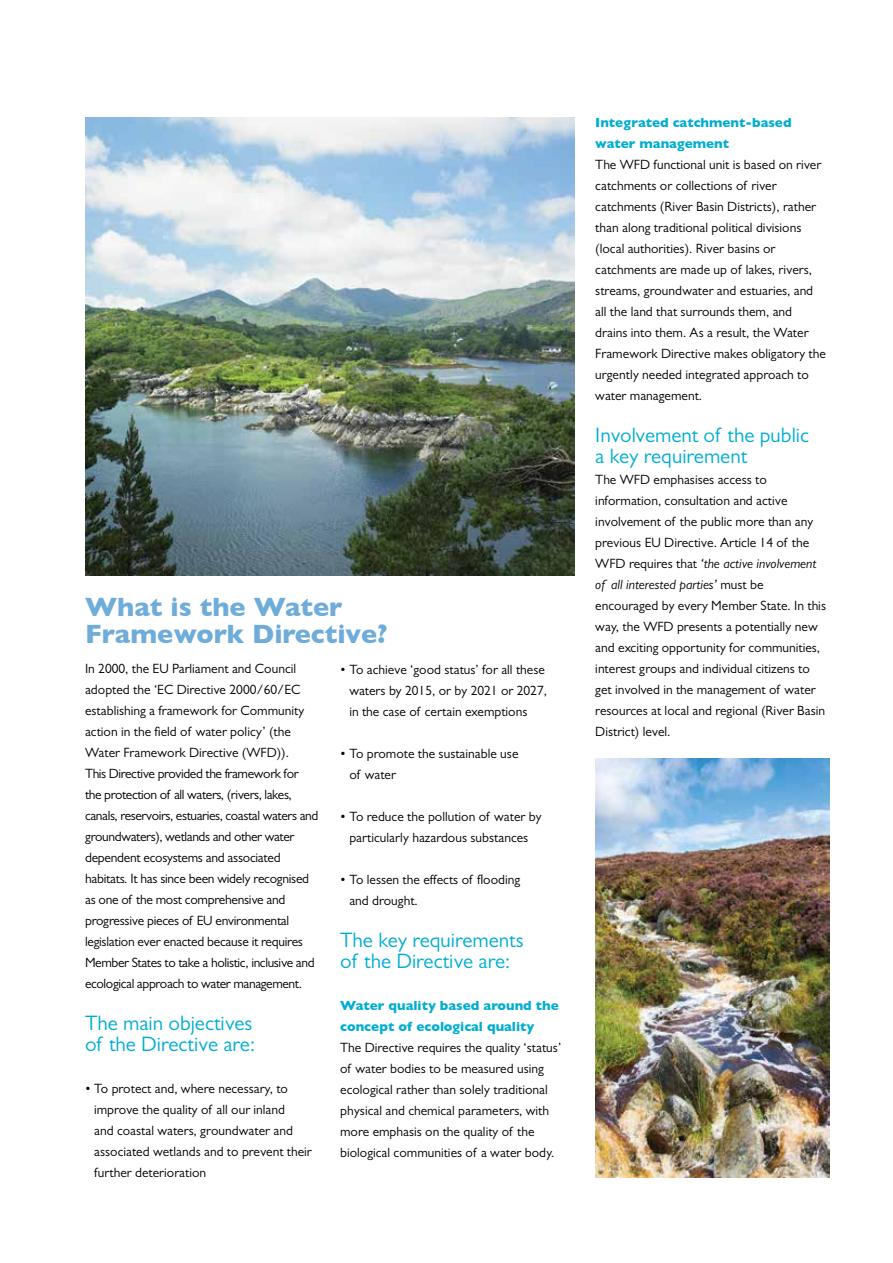
<style>
.page{position:relative;width:893px;height:1263px;background:#fff}
.page>*{position:absolute;margin:0;border:0;box-sizing:border-box;transform-origin:0 0}
.t1{font:700 27px/27px "Gill Sans";color:#6eacd9}
.t2{font:21px/21px "Gill Sans";color:#00add2}
.t3{font:13.5px/21px "Gill Sans";color:#000}
.t4{font:13.5px/21px "Gill Sans";letter-spacing:-.02em;color:#000}
.t5{font:700 13.5px/21px "Gill Sans";color:#00add2}
.s1{font-style:italic}
</style>
<div class="page">
<img style="left:85px;top:117px;width:489px;height:458px">
<img style="left:595px;top:758px;width:234px;height:420px">
<h1 class="t1" style="left:85px;top:593px;width:304px">What is the Water<br>Framework Directive?</h1>
<p class="t4" style="left:85px;top:658px;width:235px">In 2000, the EU Parliament and Council adopted the ‘EC Directive 2000/60/EC establishing a framework for Community action in the field of water policy’ (the Water Framework Directive (WFD)).<br>This Directive provided the framework for the protection of all waters, (rivers, lakes, canals, reservoirs, estuaries, coastal waters and groundwaters), wetlands and other water dependent ecosystems and associated habitats. It has since been widely recognised as one of the most comprehensive and progressive pieces of EU environmental legislation ever enacted because it requires Member States to take a holistic, inclusive and ecological approach to water management.</p>
<h2 class="t2" style="left:85px;top:1012px;width:171px">The main objectives of the Directive are:</h2>
<p class="t3" style="left:94px;top:1078px;width:219px;text-indent:-9px">• To protect and, where necessary, to improve the quality of all our inland<br>and coastal waters, groundwater and associated wetlands and to prevent their further deterioration</p>
<p class="t3" style="left:349px;top:659px;width:199px;text-indent:-9px">• To achieve ‘good status’ for all these waters by 2015, or by 2021 or 2027, in the case of certain exemptions</p>
<p class="t3" style="left:349px;top:743px;width:171px;text-indent:-9px">• To promote the sustainable use of water</p>
<p class="t3" style="left:340px;top:806px;width:203px;text-align:center">• To reduce the pollution of water by particularly hazardous substances</p>
<p class="t3" style="left:349px;top:869px;width:172px;text-indent:-9px">• To lessen the effects of flooding and drought.</p>
<h2 class="t2" style="left:340px;top:929px;width:185px">The key requirements of the Directive are:</h2>
<p class="t5" style="left:340px;top:995px;width:220px">Water quality based around the concept of ecological quality</p>
<p class="t3" style="left:340px;top:1037px;width:223px">The Directive requires the quality ‘status’ of water bodies to be measured using ecological rather than solely traditional physical and chemical parameters, with more emphasis on the quality of the biological communities of a water body.</p>
<p class="t5" style="left:595px;top:111px;width:198px">Integrated catchment-based water management</p>
<p class="t3" style="left:595px;top:154px;width:232px">The WFD functional unit is based on river catchments or collections of river catchments (River Basin Districts), rather than along traditional political divisions (local authorities). River basins or catchments are made up of lakes, rivers, streams, groundwater and estuaries, and all the land that surrounds them, and drains into them. As a result, the Water Framework Directive makes obligatory the urgently needed integrated approach to water management.</p>
<h2 class="t2" style="left:595px;top:424px;width:215px">Involvement of the public a key requirement</h2>
<p class="t3" style="left:595px;top:469px;width:232px">The WFD emphasises access to information, consultation and active involvement of the public more than any previous EU Directive. Article 14 of the WFD requires that <span class="s1">‘the active involvement of all interested parties’</span> must be encouraged by every Member State. In this way, the WFD presents a potentially new and exciting opportunity for communities, interest groups and individual citizens to get involved in the management of water resources at local and regional (River Basin District) level.</p>
</div>
